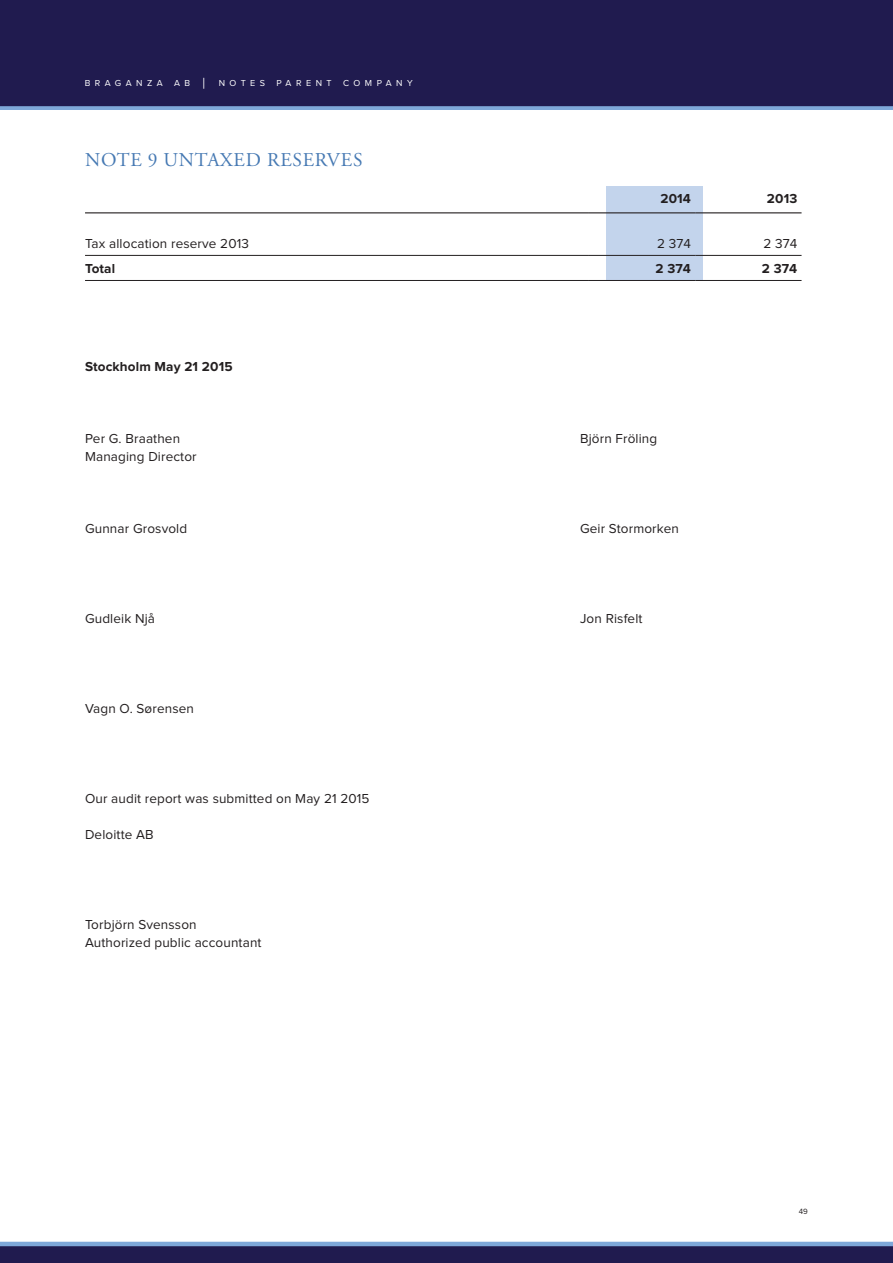
<style>
.page{position:relative;width:893px;height:1263px;background:#fff}
.page>*{position:absolute;margin:0;border:0;box-sizing:border-box;transform-origin:0 0}
.braganza_h3{font:19.5px "Adobe Garamond Pro";letter-spacing:.04em;color:#4679b3}
.BA_Bröd_1{font:13.5px "Proxima Nova";letter-spacing:.01em;color:#231f20}
.tabell_bröd{font:13.5px "Proxima Nova";letter-spacing:.01em;color:#231f20}
.tabell_bröd-2{font:700 13.5px "Proxima Nova";letter-spacing:.01em;color:#231f20}
.BA_Bröd_1-2{font:700 13.5px "Proxima Nova";letter-spacing:.01em;color:#231f20}
.t1{font:9px "Proxima Nova";letter-spacing:.5em;color:#fff}
.t2{font:9px "Arial";color:#fff}
.t3{font:7.8px "Proxima Nova";color:#231f20}
</style>
<div class="page">
<div style="left:0;top:0;width:893px;height:111px;background:#201b4f"></div>
<div style="left:0;top:1242px;width:893px;height:21px;background:#201b4f"></div>
<hr style="left:0;top:1242px;width:893px;height:4px;background:#7ea8d9">
<div style="left:0;top:106px;width:893px;height:5px;background:#7ea8d9"></div>
<div style="left:606px;top:187px;width:97px;height:94px;background:#c3d4ec"></div>
<hr style="left:85px;top:212px;width:504px;height:1px;background:#231f20">
<hr style="left:589px;top:212px;width:106px;height:1px;background:#231f20">
<hr style="left:695px;top:212px;width:106px;height:1px;background:#231f20">
<hr style="left:85px;top:255px;width:504px;height:1px;background:#231f20">
<hr style="left:589px;top:255px;width:106px;height:1px;background:#231f20">
<hr style="left:695px;top:255px;width:106px;height:1px;background:#231f20">
<hr style="left:85px;top:280px;width:504px;height:1px;background:#231f20">
<hr style="left:589px;top:280px;width:106px;height:1px;background:#231f20">
<hr style="left:695px;top:280px;width:106px;height:1px;background:#231f20">
<p class="t1" style="left:85px;top:79px;width:80px">BRAGANZA</p>
<p class="t1" style="left:174px;top:79px;width:18px">A B</p>
<p class="t2" style="left:202px;top:77px;width:7px">│</p>
<p class="t1" style="left:219px;top:79px;width:48px">NOTES</p>
<p class="t1" style="left:277px;top:79px;width:57px">PARENT</p>
<p class="t1" style="left:343px;top:79px;width:71px">COMPANY</p>
<p class="braganza_h3" style="left:85px;top:148px;width:279px">NOTE 9 UNTAXED RESERVES</p>
<p class="tabell_bröd-2" style="left:660px;top:193px;width:32px">2014</p>
<p class="tabell_bröd-2" style="left:767px;top:193px;width:32px">2013</p>
<p class="tabell_bröd" style="left:85px;top:237px;width:165px">Tax allocation reserve 2013</p>
<p class="tabell_bröd" style="left:657px;top:237px;width:35px">2 374</p>
<p class="tabell_bröd" style="left:763px;top:237px;width:35px">2 374</p>
<p class="tabell_bröd-2" style="left:85px;top:263px;width:32px">Total</p>
<p class="tabell_bröd-2" style="left:655px;top:263px;width:37px">2 374</p>
<p class="tabell_bröd-2" style="left:762px;top:263px;width:37px">2 374</p>
<p class="BA_Bröd_1-2" style="left:85px;top:361px;width:149px">Stockholm May 21 2015</p>
<p class="BA_Bröd_1" style="left:85px;top:433px;width:97px">Per G. Braathen</p>
<p class="BA_Bröd_1" style="left:580px;top:433px;width:79px">Björn Fröling</p>
<p class="BA_Bröd_1" style="left:85px;top:451px;width:113px">Managing Director</p>
<p class="BA_Bröd_1" style="left:85px;top:523px;width:104px">Gunnar Grosvold</p>
<p class="BA_Bröd_1" style="left:580px;top:523px;width:100px">Geir Stormorken</p>
<p class="BA_Bröd_1" style="left:85px;top:613px;width:72px">Gudleik Njå</p>
<p class="BA_Bröd_1" style="left:580px;top:613px;width:64px">Jon Risfelt</p>
<p class="BA_Bröd_1" style="left:85px;top:703px;width:110px">Vagn O. Sørensen</p>
<p class="BA_Bröd_1" style="left:85px;top:793px;width:286px">Our audit report was submitted on May 21 2015</p>
<p class="BA_Bröd_1" style="left:85px;top:829px;width:70px">Deloitte AB</p>
<p class="BA_Bröd_1" style="left:85px;top:919px;width:113px">Torbjörn Svensson</p>
<p class="BA_Bröd_1" style="left:85px;top:937px;width:178px">Authorized public accountant</p>
<p class="t3" style="left:799px;top:1208px;width:11px">49</p>
</div>
